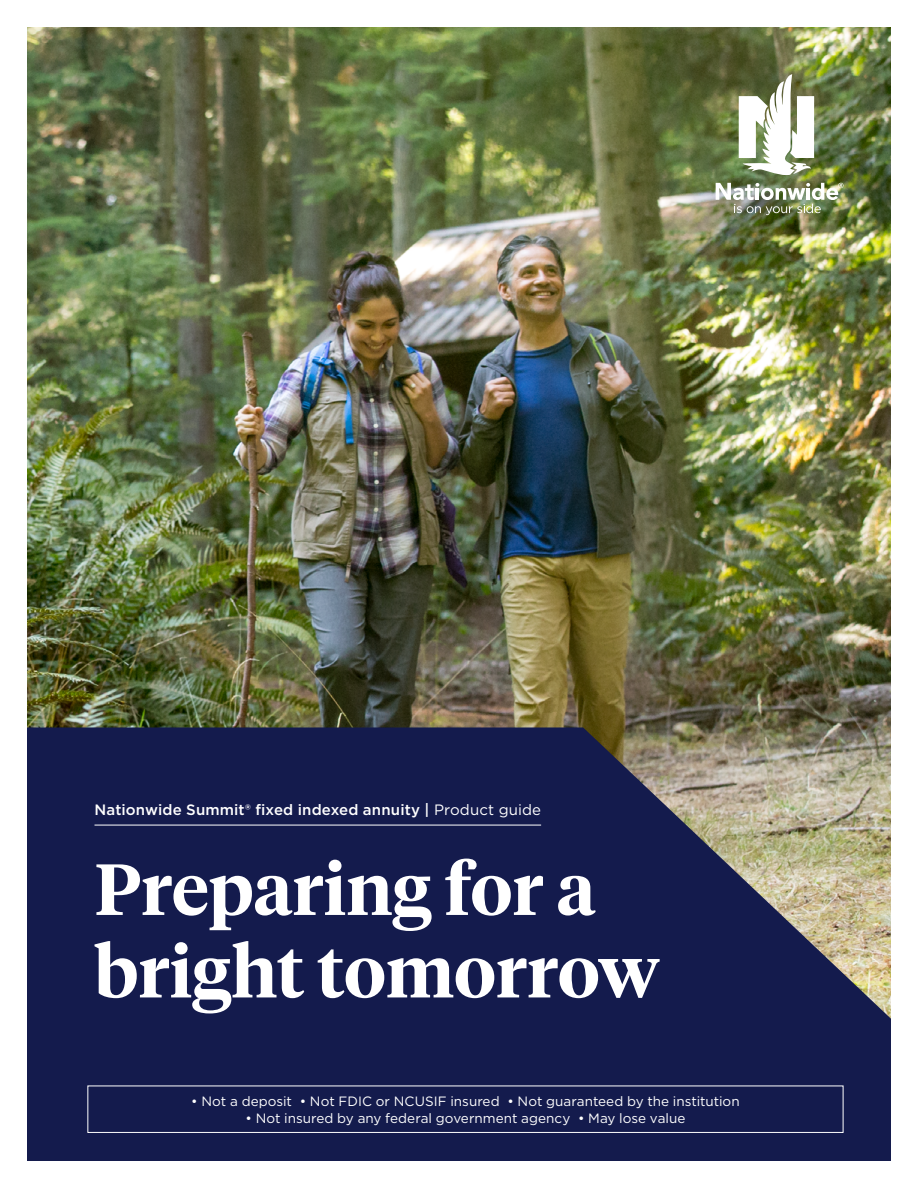
<style>
.page{position:relative;width:918px;height:1188px;background:#fff}
.page>*{position:absolute;margin:0;border:0;box-sizing:border-box;transform-origin:0 0}
.h1_cover_headline{font:600 72px/82.5px "Tiempos Headline";color:#fff}
.preheader{font:500 15px "Gotham";letter-spacing:.01em;color:#fff}
.t1{font:13.5px "Gotham";color:#fff}
.s1{font-weight:400}
</style>
<div class="page">
<img style="left:27px;top:27px;width:864px;height:700px">
<svg style="left:27px;top:727px;width:864px;height:434px;background:#272c54"></svg>
<img style="left:716px;top:183px;width:127px;height:32px">
<svg style="left:739px;top:73px;width:75px;height:102px"></svg>
<hr style="left:94px;top:825px;width:447px;height:1px;background:#fff">
<div style="left:87px;top:1086px;width:756px;height:47px;border:1px solid #fff"></div>
<p class="preheader" style="left:94px;top:800px;width:448px">Nationwide Summit® fixed indexed annuity | <span class="s1">Product guide</span></p>
<h1 class="h1_cover_headline" style="left:94px;top:845px;width:567px">Preparing for a bright tomorrow</h1>
<p class="t1" style="left:191px;top:1093px;width:550px">• Not a deposit • Not FDIC or NCUSIF insured • Not guaranteed by the institution</p>
<p class="t1" style="left:245px;top:1109px;width:442px">• Not insured by any federal government agency • May lose value</p>
</div>
